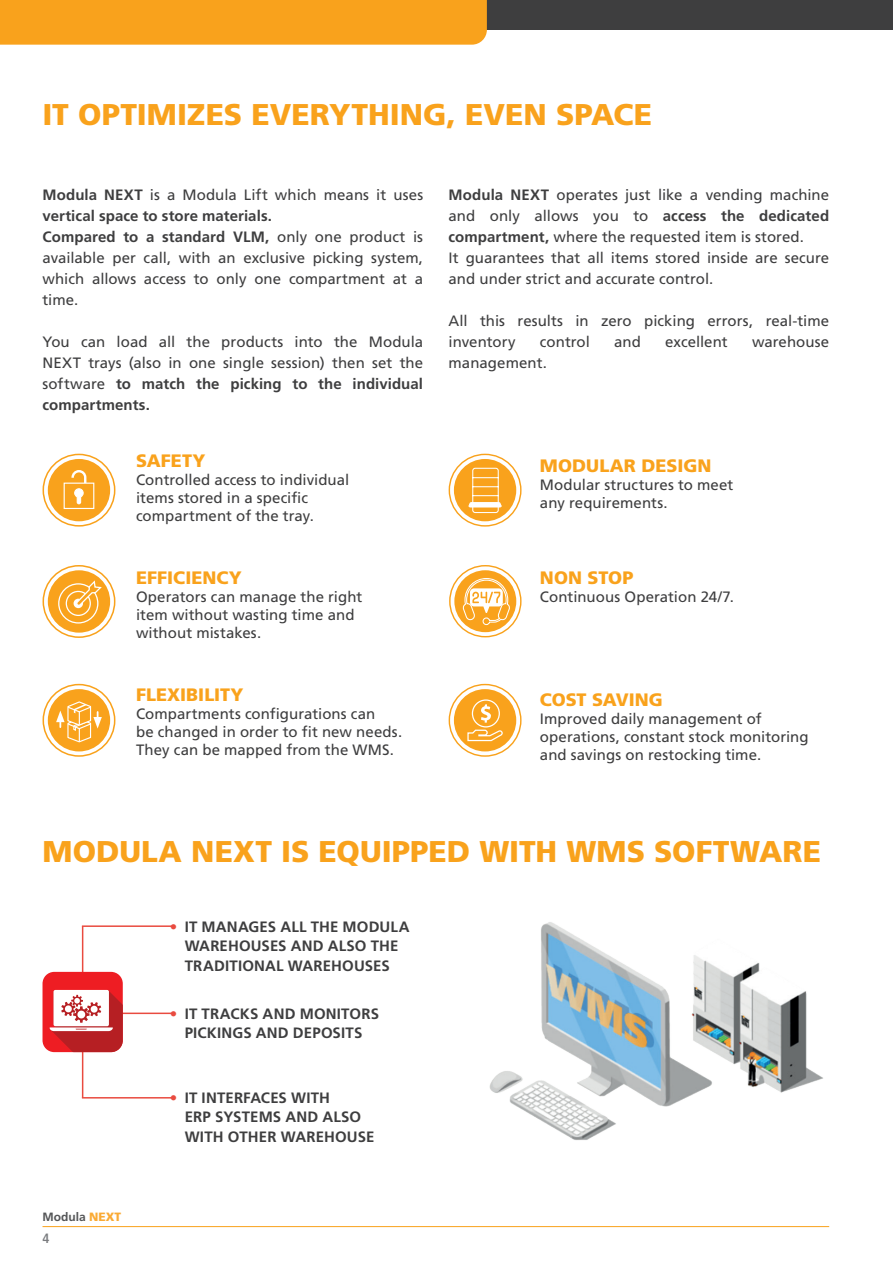
<style>
.page{position:relative;width:893px;height:1263px;background:#fff}
.page>*{position:absolute;margin:0;border:0;box-sizing:border-box;transform-origin:0 0}
.t1{font:900 30px "Frutiger LT Std";color:#f9a21c}
.t2{font:900 18px "Frutiger LT Std";color:#f9a21c}
.t3{font:15px/21px "Frutiger LT Std";color:#3e3e3f}
.t4{font:700 15px/19.5px "Frutiger LT Std";letter-spacing:.01em;color:#3e3e3f;text-align:center}
.t5{font:700 condensed 13.5px "Frutiger LT Std";color:#7a7c7f}
.t6{font:700 12px "Frutiger LT Std";color:#545557}
.s1{font-weight:700}
.s2{color:#e94b40}
.s3{font-weight:900;color:#faaa34}
</style>
<div class="page">
<div style="left:0;top:0;width:893px;height:30px;background:#3e3e3f"></div>
<div style="left:0;top:0;width:487px;height:45px;background:#f9a21c"></div>
<hr style="left:43px;top:1226px;width:786px;height:1px;background:#f9a21c">
<hr style="left:115px;top:1012px;width:59px;height:2px;background:#e94b40">
<hr style="left:82px;top:925px;width:92px;height:2px;background:#e94b40">
<hr style="left:82px;top:1097px;width:92px;height:1px;background:#e94b40">
<hr style="left:82px;top:926px;width:1px;height:64px;background:#e94b40">
<hr style="left:82px;top:1046px;width:1px;height:52px;background:#e94b40">
<svg style="left:449px;top:454px;width:72px;height:72px"></svg>
<div style="left:449px;top:454px;width:73px;height:73px;border:1px solid #f9a21c;border-radius:50%"></div>
<div style="left:454px;top:459px;width:62px;height:62px;background:#f9a21c;border-radius:50%"></div>
<svg style="left:468px;top:467px;width:34px;height:47px"></svg>
<svg style="left:449px;top:684px;width:72px;height:72px"></svg>
<div style="left:449px;top:684px;width:73px;height:73px;border:1px solid #f9a21c;border-radius:50%"></div>
<div style="left:454px;top:689px;width:62px;height:62px;background:#f9a21c;border-radius:50%"></div>
<svg style="left:467px;top:729px;width:36px;height:13px"></svg>
<div style="left:472px;top:699px;width:28px;height:28px;border:1px solid #fff;border-radius:50%"></div>
<svg style="left:481px;top:704px;width:10px;height:19px"></svg>
<svg style="left:450px;top:566px;width:71px;height:71px"></svg>
<div style="left:449px;top:565px;width:73px;height:72px;border:1px solid #f9a21c;border-radius:50%"></div>
<div style="left:454px;top:570px;width:62px;height:62px;background:#f9a21c;border-radius:50%"></div>
<svg style="left:462px;top:577px;width:49px;height:49px"></svg>
<svg style="left:43px;top:454px;width:72px;height:72px"></svg>
<div style="left:43px;top:454px;width:72px;height:73px;border:2px solid #f9a21c;border-radius:50%"></div>
<div style="left:48px;top:459px;width:62px;height:62px;background:#f9a21c;border-radius:50%"></div>
<div style="left:64px;top:483px;width:30px;height:26px;background:#f9a21c;border:1px solid #fff"></div>
<svg style="left:70px;top:470px;width:18px;height:35px"></svg>
<svg style="left:43px;top:566px;width:72px;height:71px"></svg>
<div style="left:43px;top:565px;width:72px;height:73px;border:2px solid #f9a21c;border-radius:50%"></div>
<div style="left:48px;top:570px;width:62px;height:63px;background:#f9a21c;border-radius:50%"></div>
<svg style="left:59px;top:584px;width:39px;height:39px"></svg>
<div style="left:58px;top:583px;width:40px;height:40px;border:1px solid #fff;border-radius:50%"></div>
<svg style="left:66px;top:591px;width:24px;height:24px"></svg>
<div style="left:66px;top:591px;width:25px;height:25px;border:1px solid #fff;border-radius:50%"></div>
<div style="left:74px;top:599px;width:9px;height:9px;border:2px solid #fff;border-radius:50%"></div>
<svg style="left:76px;top:579px;width:27px;height:29px"></svg>
<svg style="left:43px;top:685px;width:72px;height:71px"></svg>
<div style="left:43px;top:684px;width:72px;height:73px;border:2px solid #f9a21c;border-radius:50%"></div>
<div style="left:48px;top:689px;width:62px;height:62px;background:#f9a21c;border-radius:50%"></div>
<svg style="left:56px;top:701px;width:46px;height:42px"></svg>
<img style="left:489px;top:922px;width:334px;height:218px">
<div style="left:43px;top:972px;width:80px;height:80px;background:#ee1d23;border-radius:12px"></div>
<svg style="left:50px;top:990px;width:73px;height:62px;background:#db7d80"></svg>
<h1 class="t1" style="left:43px;top:96px;width:611px">IT OPTIMIZES EVERYTHING, EVEN SPACE</h1>
<p class="t3" style="left:43px;top:184px;width:382px"><span class="s1">Modula NEXT</span> is a Modula Lift which means it uses <span class="s1">vertical space to store materials.<br>Compared to a standard VLM,</span> only one product is available per call, with an exclusive picking system, which allows access to only one compartment at a time.</p>
<p class="t3" style="left:43px;top:331px;width:382px;text-align:justify">You can load all the products into the Modula NEXT trays (also in one single session) then set the software <span class="s1">to match the picking to the individual compartments.</span></p>
<p class="t2" style="left:136px;top:450px;width:71px">SAFETY</p>
<p class="t3" style="left:136px;top:471px;width:215px;line-height:18px">Controlled access to individual items stored in a specific compartment of the tray.</p>
<p class="t2" style="left:136px;top:567px;width:107px">EFFICIENCY</p>
<p class="t3" style="left:136px;top:588px;width:228px;line-height:18px">Operators can manage the right item without wasting time and without mistakes.</p>
<p class="t2" style="left:136px;top:684px;width:109px">FLEXIBILITY</p>
<p class="t3" style="left:136px;top:705px;width:268px;line-height:18px">Compartments configurations can<br>be changed in order to fit new needs.<br>They can be mapped from the WMS.</p>
<p class="t3" style="left:449px;top:184px;width:382px"><span class="s1">Modula NEXT</span> operates just like a vending machine and only allows you to <span class="s1">access the dedicated compartment,</span> where the requested item is stored.<br>It guarantees that all items stored inside are secure and under strict and accurate control.</p>
<p class="t3" style="left:449px;top:310px;width:382px">All this results in zero picking errors, real-time inventory</p>
<p class="t3" style="left:540px;top:331px;width:51px">control</p>
<p class="t3" style="left:614px;top:331px;width:28px">and</p>
<p class="t3" style="left:665px;top:331px;width:64px">excellent</p>
<p class="t3" style="left:752px;top:331px;width:79px">warehouse</p>
<p class="t3" style="left:449px;top:352px;width:100px">management.</p>
<p class="t2" style="left:540px;top:455px;width:173px">MODULAR DESIGN</p>
<p class="t3" style="left:540px;top:476px;width:195px;line-height:18px">Modular structures to meet any requirements.</p>
<p class="t2" style="left:540px;top:567px;width:95px">NON STOP</p>
<p class="t3" style="left:540px;top:586px;width:195px">Continuous Operation 24/7.</p>
<p class="t2" style="left:540px;top:689px;width:124px">COST SAVING</p>
<p class="t3" style="left:540px;top:710px;width:270px;line-height:18px">Improved daily management of operations, constant stock monitoring and savings on restocking time.</p>
<h1 class="t1" style="left:43px;top:833px;width:780px">MODULA NEXT IS EQUIPPED WITH WMS SOFTWARE</h1>
<p class="t4" style="left:170px;top:917px;width:241px"><span class="s2">•</span> IT MANAGES ALL THE MODULA<br>WAREHOUSES AND ALSO THE<br>TRADITIONAL WAREHOUSES</p>
<p class="t4" style="left:170px;top:1004px;width:211px"><span class="s2">•</span> IT TRACKS AND MONITORS<br>PICKINGS AND DEPOSITS</p>
<p class="t6" style="left:43px;top:1210px;width:80px">Modula <span class="s3">NEXT</span></p>
<p class="t5" style="left:43px;top:1230px;width:9px">4</p>
<p class="t4" style="left:185px;top:1088px;width:191px;text-align:left;text-indent:-15px"><span class="s2">•</span> IT INTERFACES WITH<br>ERP SYSTEMS AND ALSO<br>WITH OTHER WAREHOUSE</p>
</div>
